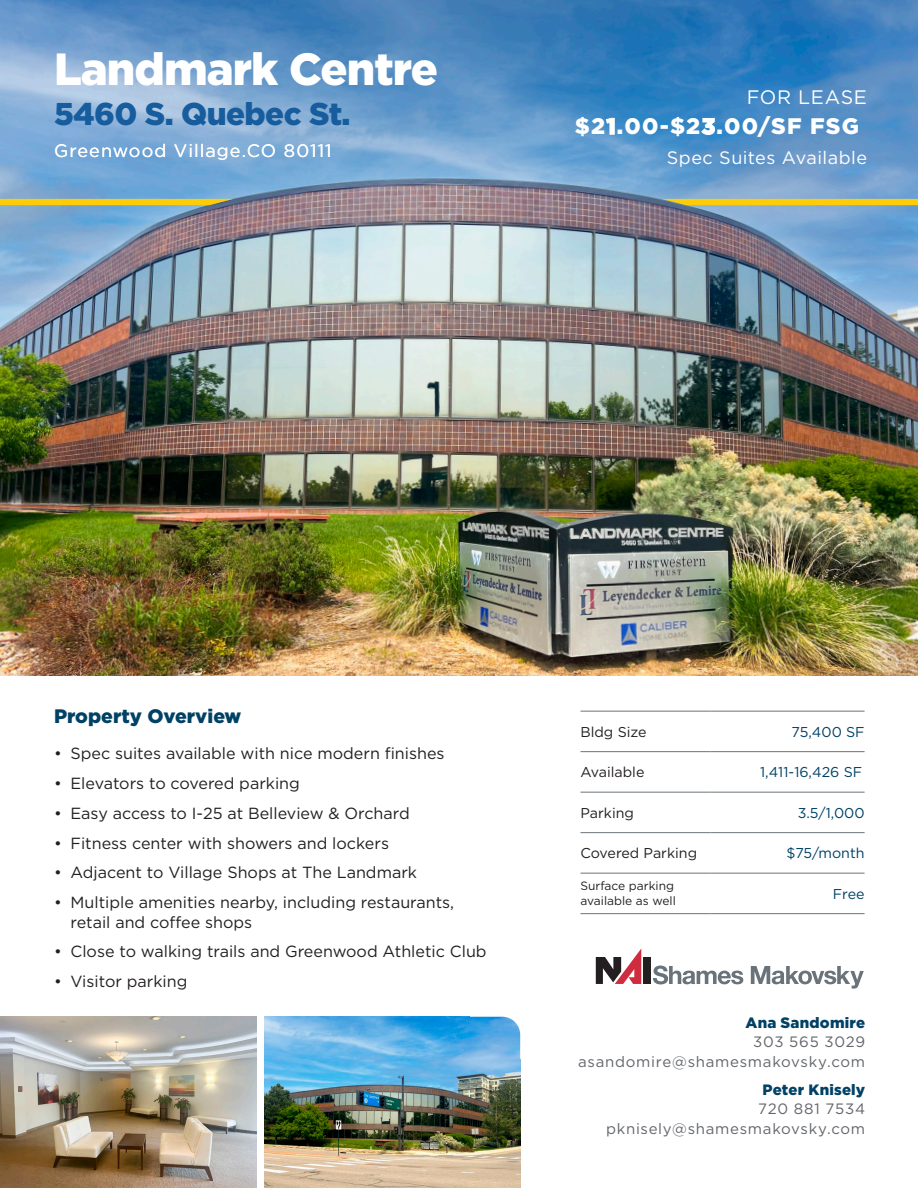
<style>
.page{position:relative;width:918px;height:1188px;background:#fff}
.page>*{position:absolute;margin:0;border:0;box-sizing:border-box;transform-origin:0 0}
.t1{font:900 45px "Gotham";letter-spacing:-.02em;color:#fff}
.t2{font:900 31.5px "Gotham";letter-spacing:-.02em;color:#175d9e}
.t3{font:900 22.5px "Gotham";letter-spacing:.05em;color:#fff}
.SubHead{font:900 19.5px "Gotham";color:#004165}
.t4{font:19.5px "Gotham";letter-spacing:.035em;color:#fff}
.t5{font:18px "Gotham";letter-spacing:.04em;color:#fff}
.t6{font:16.2px/19.5px "Gotham";color:#231f20}
.t7{font:15px "Gotham";letter-spacing:.045em;color:#62656a}
.t8{font:900 15px "Gotham";letter-spacing:.015em;color:#004165}
.t9{font:14.25px "Gotham";color:#004165}
.t10{font:14.25px "Gotham";color:#231f20}
.t11{font:12px/15px "Gotham";color:#231f20}
</style>
<div class="page">
<img style="left:0;top:0;width:918px;height:676px">
<svg style="left:0;top:199px;width:233px;height:6px"></svg>
<div style="left:662px;top:199px;width:256px;height:6px;background:#fecd08"></div>
<hr style="left:580px;top:711px;width:130px;height:1px;background:#6c747a">
<hr style="left:710px;top:711px;width:155px;height:1px;background:#6c747a">
<hr style="left:580px;top:751px;width:130px;height:1px;background:#6c747a">
<hr style="left:710px;top:751px;width:155px;height:1px;background:#6c747a">
<hr style="left:580px;top:792px;width:130px;height:1px;background:#6c747a">
<hr style="left:710px;top:792px;width:155px;height:1px;background:#6c747a">
<hr style="left:580px;top:832px;width:130px;height:1px;background:#6c747a">
<hr style="left:710px;top:832px;width:155px;height:1px;background:#6c747a">
<hr style="left:580px;top:873px;width:130px;height:1px;background:#6c747a">
<hr style="left:710px;top:873px;width:155px;height:1px;background:#6c747a">
<hr style="left:580px;top:913px;width:130px;height:1px;background:#6c747a">
<hr style="left:710px;top:913px;width:155px;height:1px;background:#6c747a">
<div style="left:644px;top:957px;width:7px;height:27px;background:#231f20"></div>
<svg style="left:596px;top:949px;width:45px;height:35px"></svg>
<svg style="left:653px;top:966px;width:90px;height:18px"></svg>
<svg style="left:751px;top:966px;width:113px;height:23px"></svg>
<img style="left:0;top:1017px;width:256px;height:170px">
<img style="left:470px;top:1017px;width:50px;height:43px">
<img style="left:264px;top:1017px;width:206px;height:43px">
<img style="left:264px;top:1060px;width:256px;height:127px">
<p class="t1" style="left:54px;top:43px;width:386px">Landmark Centre</p>
<p class="t2" style="left:54px;top:96px;width:298px">5460 S. Quebec St.</p>
<p class="t5" style="left:54px;top:140px;width:279px">Greenwood Village.CO 80111</p>
<p class="t4" style="left:747px;top:86px;width:122px">FOR LEASE</p>
<p class="t3" style="left:575px;top:113px;width:286px">$21.00-$23.00/SF FSG</p>
<p class="t5" style="left:667px;top:148px;width:202px">Spec Suites Available</p>
<p class="SubHead" style="left:54px;top:704px;width:189px">Property Overview</p>
<p class="t6" style="left:54px;top:744px;width:392px">• Spec suites available with nice modern finishes</p>
<p class="t6" style="left:54px;top:773px;width:247px">• Elevators to covered parking</p>
<p class="t6" style="left:54px;top:803px;width:357px">• Easy access to I-25 at Belleview &amp; Orchard</p>
<p class="t6" style="left:54px;top:833px;width:337px">• Fitness center with showers and lockers</p>
<p class="t6" style="left:54px;top:863px;width:365px">• Adjacent to Village Shops at The Landmark</p>
<p class="t6" style="left:70px;top:892px;width:385px;text-indent:-16px">• Multiple amenities nearby, including restaurants, retail and coffee shops</p>
<p class="t6" style="left:54px;top:942px;width:434px">• Close to walking trails and Greenwood Athletic Club</p>
<p class="t6" style="left:54px;top:971px;width:135px">• Visitor parking</p>
<p class="t10" style="left:580px;top:724px;width:68px">Bldg Size</p>
<p class="t9" style="left:792px;top:724px;width:75px">75,400 SF</p>
<p class="t10" style="left:580px;top:764px;width:66px">Available</p>
<p class="t9" style="left:760px;top:764px;width:104px">1,411-16,426 SF</p>
<p class="t10" style="left:580px;top:805px;width:55px">Parking</p>
<p class="t9" style="left:798px;top:805px;width:68px">3.5/1,000</p>
<p class="t10" style="left:580px;top:845px;width:118px">Covered Parking</p>
<p class="t9" style="left:787px;top:845px;width:80px">$75/month</p>
<p class="t11" style="left:580px;top:878px;width:97px">Surface parking available as well</p>
<p class="t9" style="left:833px;top:886px;width:33px">Free</p>
<p class="t8" style="left:746px;top:1014px;width:121px">Ana Sandomire</p>
<p class="t7" style="left:753px;top:1034px;width:114px">303 565 3029</p>
<p class="t7" style="left:578px;top:1053px;width:289px">asandomire@shamesmakovsky.com</p>
<p class="t8" style="left:763px;top:1081px;width:104px">Peter Knisely</p>
<p class="t7" style="left:758px;top:1101px;width:109px">720 881 7534</p>
<p class="t7" style="left:606px;top:1120px;width:261px">pknisely@shamesmakovsky.com</p>
</div>
